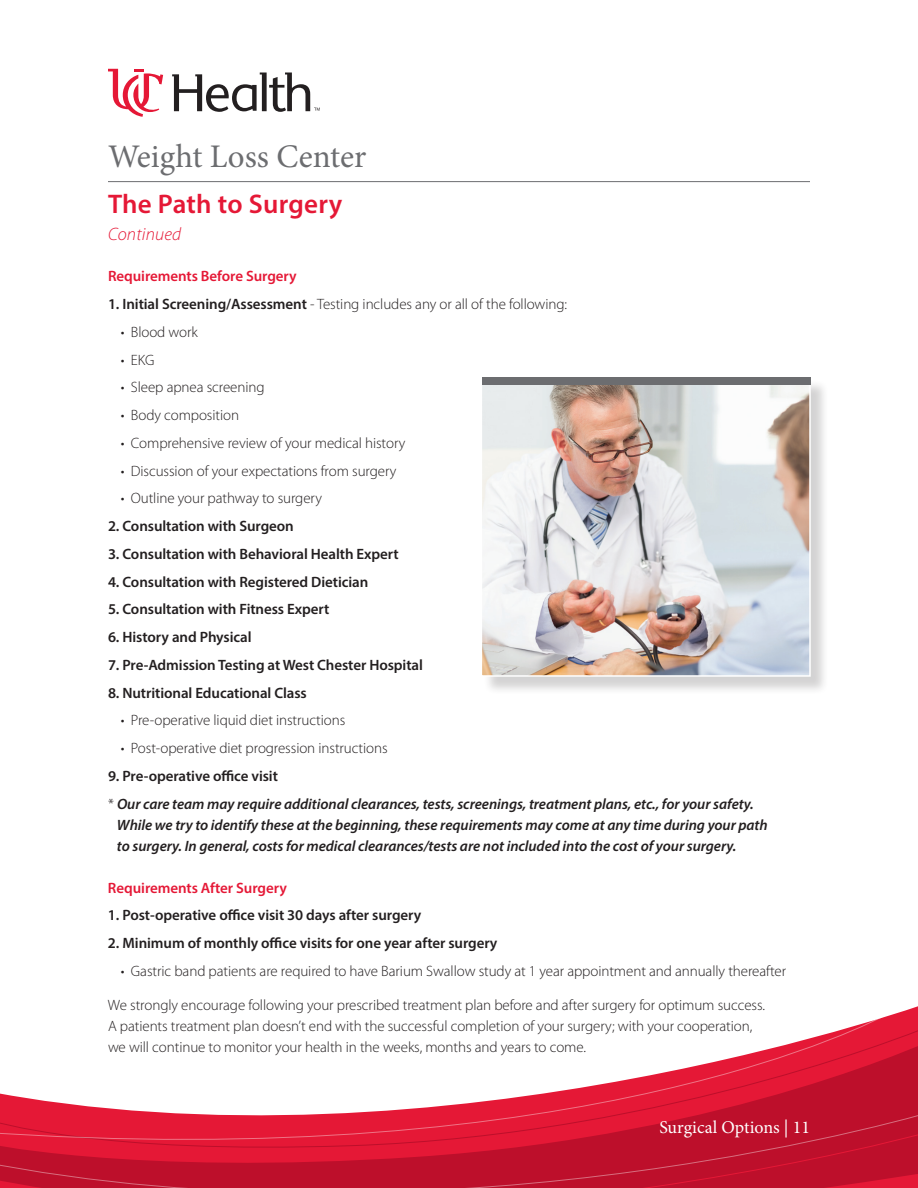
<style>
.page{position:relative;width:918px;height:1188px;background:#fff}
.page>*{position:absolute;margin:0;border:0;box-sizing:border-box;transform-origin:0 0}
.t1{font:33px "Minion Pro";color:#6c6d70}
.t2{font:600 27px "Myriad Pro";letter-spacing:.01em;color:#e51836}
.t3{font:18px "Minion Pro";color:#fff}
.t4{font:italic 300 18px "Myriad Pro";letter-spacing:.01em;color:#e51836}
.t5{font:300 15px/21px "Myriad Pro";letter-spacing:-.005em;color:#231f20}
.t6{font:600 15px "Myriad Pro";letter-spacing:-.005em;color:#231f20}
.t7{font:italic 600 15px/27.8px "Myriad Pro";letter-spacing:-.005em;color:#231f20}
.t8{font:600 15px "Myriad Pro";letter-spacing:-.005em;color:#e51836}
.s1{font-weight:600}
.s2{font-style:normal}
.s3{font-weight:300;font-style:normal}
</style>
<div class="page">
<svg style="left:884px;top:1024px;width:34px;height:85px;background:#ca112e"></svg>
<svg style="left:0;top:1017px;width:884px;height:92px"></svg>
<svg style="left:0;top:1109px;width:918px;height:79px;background:#ce1834"></svg>
<svg style="left:108px;top:69px;width:55px;height:48px"></svg>
<svg style="left:172px;top:73px;width:148px;height:39px"></svg>
<hr style="left:108px;top:181px;width:702px;height:1px;background:#6c6d70">
<div style="left:483px;top:380px;width:347px;height:315px;background:#231f20;opacity:.2"></div>
<img style="left:484px;top:385px;width:324px;height:289px">
<div style="left:481px;top:377px;width:330px;height:300px;border:2px solid #fff"></div>
<div style="left:482px;top:377px;width:329px;height:8px;background:#6c6d70"></div>
<h1 class="t1" style="left:108px;top:134px;width:260px">Weight Loss Center</h1>
<h2 class="t2" style="left:108px;top:186px;width:236px">The Path to Surgery</h2>
<p class="t4" style="left:108px;top:224px;width:75px">Continued</p>
<p class="t8" style="left:108px;top:267px;width:190px">Requirements Before Surgery</p>
<p class="t5" style="left:108px;top:293px;width:461px"><span class="s1">1. Initial Screening/Assessment</span> - Testing includes any or all of the following:</p>
<p class="t5" style="left:121px;top:321px;width:79px">• Blood work</p>
<p class="t5" style="left:121px;top:349px;width:35px">• EKG</p>
<p class="t5" style="left:121px;top:377px;width:145px">• Sleep apnea screening</p>
<p class="t5" style="left:121px;top:404px;width:120px">• Body composition</p>
<p class="t5" style="left:121px;top:432px;width:286px">• Comprehensive review of your medical history</p>
<p class="t5" style="left:121px;top:460px;width:277px">• Discussion of your expectations from surgery</p>
<p class="t5" style="left:121px;top:488px;width:203px">• Outline your pathway to surgery</p>
<p class="t6" style="left:108px;top:516px;width:187px">2. Consultation with Surgeon</p>
<p class="t6" style="left:108px;top:544px;width:292px">3. Consultation with Behavioral Health Expert</p>
<p class="t6" style="left:108px;top:572px;width:262px">4. Consultation with Registered Dietician</p>
<p class="t6" style="left:108px;top:600px;width:223px">5. Consultation with Fitness Expert</p>
<p class="t6" style="left:108px;top:627px;width:145px">6. History and Physical</p>
<p class="t6" style="left:108px;top:655px;width:316px">7. Pre-Admission Testing at West Chester Hospital</p>
<p class="t6" style="left:108px;top:683px;width:200px">8. Nutritional Educational Class</p>
<p class="t5" style="left:121px;top:710px;width:226px">• Pre-operative liquid diet instructions</p>
<p class="t5" style="left:121px;top:737px;width:268px">• Post-operative diet progression instructions</p>
<p class="t7" style="left:108px;top:761px;width:647px"><span class="s2">9. Pre-operative office visit<br></span><span class="s3">*</span> Our care team may require additional clearances, tests, screenings, treatment plans, etc., for your safety.</p>
<p class="t7" style="left:117px;top:814px;width:652px;line-height:21px">While we try to identify these at the beginning, these requirements may come at any time during your path to surgery. In general, costs for medical clearances/tests are not included into the cost of your surgery.</p>
<p class="t8" style="left:108px;top:878px;width:180px">Requirements After Surgery</p>
<p class="t6" style="left:108px;top:906px;width:315px">1. Post-operative office visit 30 days after surgery</p>
<p class="t6" style="left:108px;top:933px;width:391px">2. Minimum of monthly office visits for one year after surgery</p>
<p class="t5" style="left:121px;top:960px;width:667px">• Gastric band patients are required to have Barium Swallow study at 1 year appointment and annually thereafter</p>
<p class="t5" style="left:108px;top:995px;width:659px">We strongly encourage following your prescribed treatment plan before and after surgery for optimum success.<br>A patients treatment plan doesn’t end with the successful completion of your surgery; with your cooperation, we will continue to monitor your health in the weeks, months and years to come.</p>
<p class="t3" style="left:659px;top:1115px;width:152px">Surgical Options | 11</p>
</div>
